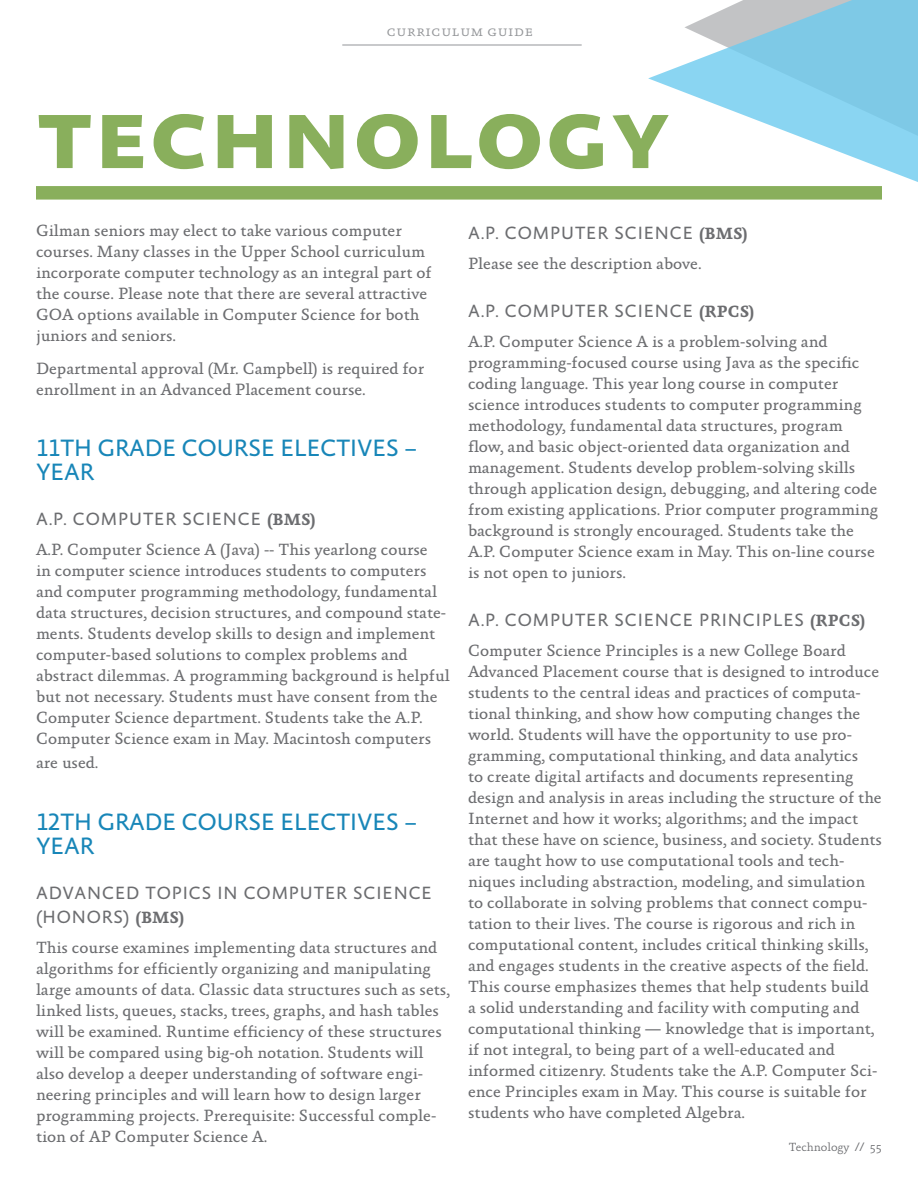
<style>
.page{position:relative;width:918px;height:1188px;background:#fff}
.page>*{position:absolute;margin:0;border:0;box-sizing:border-box;transform-origin:0 0}
.t1{font:106.5px "Absara Sans TF Bold SC";color:#89af5c}
.t2{font:24px/24px "Absara Sans TF";color:#1886b8}
.t3{font:18px/24px "Absara Sans TF";letter-spacing:.05em;color:#6c6d70}
.t4{font:16.5px/21px "Absara TF";color:#6c6d70}
.t5{font:15px "Absara TF Light SC";color:#939598}
.t6{font:300 12px "Absara";color:#6c6d70}
.s1{font-family:"Absara TF";font-weight:700;font-size:16.5px}
</style>
<div class="page">
<hr style="left:342px;top:45px;width:240px;height:1px;background:#939598">
<svg style="left:648px;top:0;width:270px;height:182px"></svg>
<div style="left:36px;top:186px;width:846px;height:14px;background:#89af5c"></div>
<p class="t5" style="left:386px;top:23px;width:148px">curriculum guide</p>
<h1 class="t1" style="left:36px;top:77px;width:636px">technology</h1>
<p class="t4" style="left:36px;top:220px;width:397px">Gilman seniors may elect to take various computer courses. Many classes in the Upper School curriculum incorporate computer technology as an integral part of the course. Please note that there are several attractive GOA options available in Computer Science for both juniors and seniors.</p>
<p class="t4" style="left:36px;top:358px;width:390px">Departmental approval (Mr. Campbell) is required for enrollment in an Advanced Placement course.</p>
<h2 class="t2" style="left:36px;top:437px;width:382px">11TH GRADE COURSE ELECTIVES –<br>YEAR</h2>
<p class="t3" style="left:36px;top:508px;width:282px">A.P. COMPUTER SCIENCE <span class="s1">(BMS)</span></p>
<p class="t4" style="left:36px;top:540px;width:415px">A.P. Computer Science A (Java) -- This yearlong course<br>in computer science introduces students to computers and computer programming methodology, fundamental data structures, decision structures, and compound state&shy;ments. Students develop skills to design and implement computer-based solutions to complex problems and abstract dilemmas. A programming background is helpful but not necessary. Students must have consent from the Computer Science department. Students take the A.P.<br>Computer Science exam in May. Macintosh computers</p>
<p class="t4" style="left:36px;top:753px;width:64px">are used.</p>
<h2 class="t2" style="left:36px;top:811px;width:382px">12TH GRADE COURSE ELECTIVES –<br>YEAR</h2>
<p class="t3" style="left:36px;top:881px;width:397px">ADVANCED TOPICS IN COMPUTER SCIENCE (HONORS) <span class="s1">(BMS)</span></p>
<p class="t4" style="left:36px;top:937px;width:415px">This course examines implementing data structures and algorithms for efficiently organizing and manipulating large amounts of data. Classic data structures such as sets, linked lists, queues, stacks, trees, graphs, and hash tables will be examined. Runtime efficiency of these structures will be compared using big-oh notation. Students will also develop a deeper understanding of software engi&shy;neering principles and will learn how to design larger programming projects. Prerequisite: Successful comple&shy;tion of AP Computer Science A.</p>
<p class="t3" style="left:468px;top:221px;width:282px">A.P. COMPUTER SCIENCE <span class="s1">(BMS)</span></p>
<p class="t4" style="left:468px;top:253px;width:235px">Please see the description above.</p>
<p class="t3" style="left:468px;top:299px;width:288px">A.P. COMPUTER SCIENCE <span class="s1">(RPCS)</span></p>
<p class="t4" style="left:468px;top:331px;width:412px">A.P. Computer Science A is a problem-solving and programming-focused course using Java as the specific coding language. This year long course in computer science introduces students to computer programming methodology, fundamental data structures, program flow, and basic object-oriented data organization and management. Students develop problem-solving skills through application design, debugging, and altering code from existing applications. Prior computer programming background is strongly encouraged. Students take the A.P. Computer Science exam in May. This on-line course is not open to juniors.</p>
<p class="t3" style="left:468px;top:608px;width:399px">A.P. COMPUTER SCIENCE PRINCIPLES <span class="s1">(RPCS)</span></p>
<p class="t4" style="left:468px;top:640px;width:416px">Computer Science Principles is a new College Board Advanced Placement course that is designed to introduce students to the central ideas and practices of computa&shy;tional thinking, and show how computing changes the world. Students will have the opportunity to use pro&shy;gramming, computational thinking, and data analytics<br>to create digital artifacts and documents representing design and analysis in areas including the structure of the Internet and how it works; algorithms; and the impact that these have on science, business, and society. Students are taught how to use computational tools and tech&shy;niques including abstraction, modeling, and simulation to collaborate in solving problems that connect compu&shy;tation to their lives. The course is rigorous and rich in computational content, includes critical thinking skills, and engages students in the creative aspects of the field.<br>This course emphasizes themes that help students build<br>a solid understanding and facility with computing and computational thinking — knowledge that is important, if not integral, to being part of a well-educated and informed citizenry. Students take the A.P. Computer Sci&shy;ence Principles exam in May. This course is suitable for students who have completed Algebra.</p>
<p class="t6" style="left:789px;top:1141px;width:95px">Technology // 55</p>
</div>
